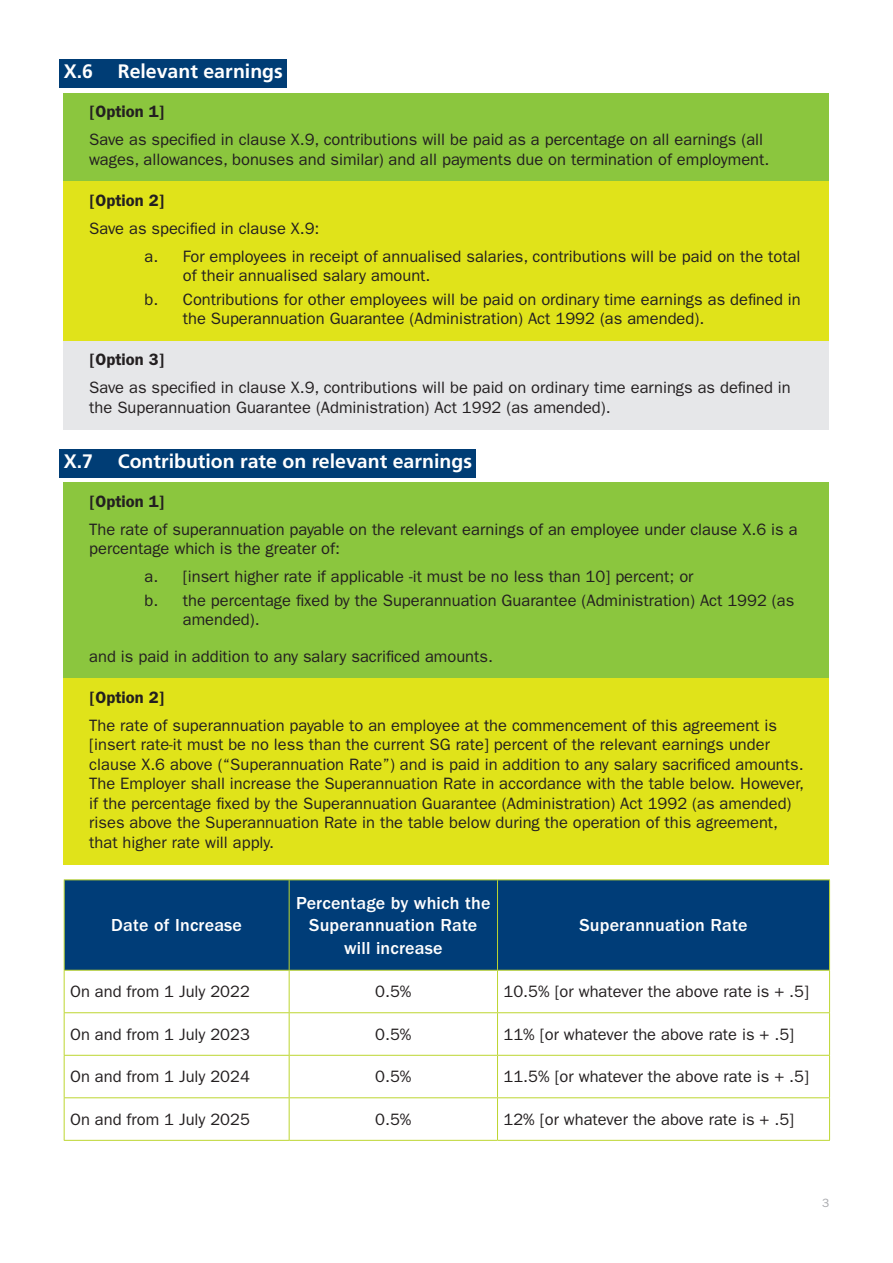
<style>
.page{position:relative;width:893px;height:1263px;background:#fff}
.page>*{position:absolute;margin:0;border:0;box-sizing:border-box;transform-origin:0 0}
.Subheading{font:700 19.5px "Frutiger LT Std";color:#fff}
.Table_heading{font:500 18px/22.5px "ITC Franklin Gothic Std";letter-spacing:.01em;color:#fff;text-align:center}
.t1{font:16.5px/19.5px "ITC Franklin Gothic Std";color:#231f20}
.t2{font:600 16.5px "ITC Franklin Gothic Std";color:#231f20}
.t3{font:12px "ITC Franklin Gothic Std";color:#a8a9ad}
</style>
<div class="page">
<div style="left:60px;top:60px;width:227px;height:28px;background:#003d75"></div>
<div style="left:60px;top:449px;width:416px;height:28px;background:#003d75"></div>
<div style="left:64px;top:93px;width:765px;height:88px;background:#8bc63e"></div>
<div style="left:64px;top:181px;width:765px;height:160px;background:#e0e31a"></div>
<div style="left:64px;top:341px;width:765px;height:89px;background:#e6e7e9"></div>
<div style="left:64px;top:482px;width:765px;height:197px;background:#8bc63e"></div>
<div style="left:64px;top:679px;width:765px;height:186px;background:#e0e31a"></div>
<div style="left:65px;top:880px;width:764px;height:90px;background:#003d78"></div>
<hr style="left:64px;top:879px;width:225px;height:1px;background:#bdd630">
<hr style="left:64px;top:880px;width:1px;height:90px;background:#bdd630">
<hr style="left:289px;top:879px;width:208px;height:1px;background:#bdd630">
<hr style="left:289px;top:880px;width:1px;height:90px;background:#bdd630">
<hr style="left:497px;top:879px;width:333px;height:1px;background:#bdd630">
<hr style="left:497px;top:880px;width:1px;height:90px;background:#bdd630">
<hr style="left:829px;top:880px;width:1px;height:90px;background:#bdd630">
<hr style="left:64px;top:970px;width:225px;height:1px;background:#bdd630">
<hr style="left:64px;top:970px;width:1px;height:42px;background:#bdd630">
<hr style="left:289px;top:970px;width:208px;height:1px;background:#bdd630">
<hr style="left:289px;top:970px;width:1px;height:42px;background:#bdd630">
<hr style="left:497px;top:970px;width:333px;height:1px;background:#bdd630">
<hr style="left:497px;top:970px;width:1px;height:42px;background:#bdd630">
<hr style="left:829px;top:970px;width:1px;height:42px;background:#bdd630">
<hr style="left:64px;top:1012px;width:225px;height:1px;background:#bdd630">
<hr style="left:64px;top:1013px;width:1px;height:42px;background:#bdd630">
<hr style="left:289px;top:1012px;width:208px;height:1px;background:#bdd630">
<hr style="left:289px;top:1013px;width:1px;height:42px;background:#bdd630">
<hr style="left:497px;top:1012px;width:333px;height:1px;background:#bdd630">
<hr style="left:497px;top:1013px;width:1px;height:42px;background:#bdd630">
<hr style="left:829px;top:1013px;width:1px;height:42px;background:#bdd630">
<hr style="left:64px;top:1055px;width:225px;height:1px;background:#bdd630">
<hr style="left:64px;top:1056px;width:1px;height:41px;background:#bdd630">
<hr style="left:289px;top:1055px;width:208px;height:1px;background:#bdd630">
<hr style="left:289px;top:1056px;width:1px;height:41px;background:#bdd630">
<hr style="left:497px;top:1055px;width:333px;height:1px;background:#bdd630">
<hr style="left:497px;top:1056px;width:1px;height:41px;background:#bdd630">
<hr style="left:829px;top:1056px;width:1px;height:41px;background:#bdd630">
<hr style="left:64px;top:1097px;width:225px;height:1px;background:#bdd630">
<hr style="left:64px;top:1098px;width:1px;height:42px;background:#bdd630">
<hr style="left:289px;top:1097px;width:208px;height:1px;background:#bdd630">
<hr style="left:289px;top:1098px;width:1px;height:42px;background:#bdd630">
<hr style="left:497px;top:1097px;width:333px;height:1px;background:#bdd630">
<hr style="left:497px;top:1098px;width:1px;height:42px;background:#bdd630">
<hr style="left:829px;top:1098px;width:1px;height:42px;background:#bdd630">
<hr style="left:64px;top:1140px;width:225px;height:1px;background:#bdd630">
<hr style="left:289px;top:1140px;width:208px;height:1px;background:#bdd630">
<hr style="left:497px;top:1140px;width:333px;height:1px;background:#bdd630">
<p class="Subheading" style="left:64px;top:60px;width:31px">X.6</p>
<p class="Subheading" style="left:118px;top:60px;width:167px">Relevant earnings</p>
<p class="t2" style="left:89px;top:102px;width:77px">[Option 1]</p>
<p class="t1" style="left:89px;top:130px;width:682px">Save as specified in clause X.9, contributions will be paid as a percentage on all earnings (all wages, allowances, bonuses and similar) and all payments due on termination of employment.</p>
<p class="t2" style="left:89px;top:190px;width:77px">[Option 2]</p>
<p class="t1" style="left:89px;top:218px;width:232px">Save as specified in clause X.9:</p>
<p class="t1" style="left:183px;top:246px;width:619px;text-indent:-38px">a. For employees in receipt of annualised salaries, contributions will be paid on the total of their annualised salary amount.</p>
<p class="t1" style="left:183px;top:290px;width:619px;text-indent:-38px">b. Contributions for other employees will be paid on ordinary time earnings as defined in the Superannuation Guarantee (Administration) Act 1992 (as amended).</p>
<p class="t2" style="left:89px;top:350px;width:77px">[Option 3]</p>
<p class="t1" style="left:89px;top:378px;width:703px">Save as specified in clause X.9, contributions will be paid on ordinary time earnings as defined in the Superannuation Guarantee (Administration) Act 1992 (as amended).</p>
<p class="Subheading" style="left:64px;top:450px;width:31px">X.7</p>
<p class="Subheading" style="left:118px;top:450px;width:356px">Contribution rate on relevant earnings</p>
<p class="t2" style="left:89px;top:491px;width:77px">[Option 1]</p>
<p class="t1" style="left:89px;top:519px;width:710px">The rate of superannuation payable on the relevant earnings of an employee under clause X.6 is a percentage which is the greater of:</p>
<p class="t1" style="left:145px;top:567px;width:550px">a. [insert higher rate if applicable -it must be no less than 10] percent; or</p>
<p class="t1" style="left:183px;top:591px;width:613px;text-indent:-38px">b. the percentage fixed by the Superannuation Guarantee (Administration) Act 1992 (as amended).</p>
<p class="t1" style="left:89px;top:647px;width:405px">and is paid in addition to any salary sacrificed amounts.</p>
<p class="t2" style="left:89px;top:687px;width:77px">[Option 2]</p>
<p class="t1" style="left:89px;top:716px;width:716px">The rate of superannuation payable to an employee at the commencement of this agreement is [insert rate-it must be no less than the current SG rate] percent of the relevant earnings under clause X.6 above (“Superannuation Rate”) and is paid in addition to any salary sacrificed amounts.<br>The Employer shall increase the Superannuation Rate in accordance with the table below. However, if the percentage fixed by the Superannuation Guarantee (Administration) Act 1992 (as amended) rises above the Superannuation Rate in the table below during the operation of this agreement, that higher rate will apply.</p>
<p class="Table_heading" style="left:111px;top:914px;width:132px">Date of Increase</p>
<p class="Table_heading" style="left:296px;top:892px;width:196px">Percentage by which the<br>Superannuation Rate will increase</p>
<p class="Table_heading" style="left:579px;top:914px;width:170px">Superannuation Rate</p>
<p class="t1" style="left:70px;top:982px;width:181px">On and from 1 July 2022</p>
<p class="t1" style="left:375px;top:982px;width:38px">0.5%</p>
<p class="t1" style="left:503px;top:982px;width:307px">10.5% [or whatever the above rate is + .5]</p>
<p class="t1" style="left:70px;top:1024px;width:181px">On and from 1 July 2023</p>
<p class="t1" style="left:375px;top:1024px;width:38px">0.5%</p>
<p class="t1" style="left:503px;top:1024px;width:292px">11% [or whatever the above rate is + .5]</p>
<p class="t1" style="left:70px;top:1067px;width:181px">On and from 1 July 2024</p>
<p class="t1" style="left:375px;top:1067px;width:38px">0.5%</p>
<p class="t1" style="left:503px;top:1067px;width:307px">11.5% [or whatever the above rate is + .5]</p>
<p class="t1" style="left:70px;top:1109px;width:181px">On and from 1 July 2025</p>
<p class="t1" style="left:375px;top:1109px;width:38px">0.5%</p>
<p class="t1" style="left:503px;top:1109px;width:292px">12% [or whatever the above rate is + .5]</p>
<p class="t3" style="left:822px;top:1196px;width:9px">3</p>
</div>
